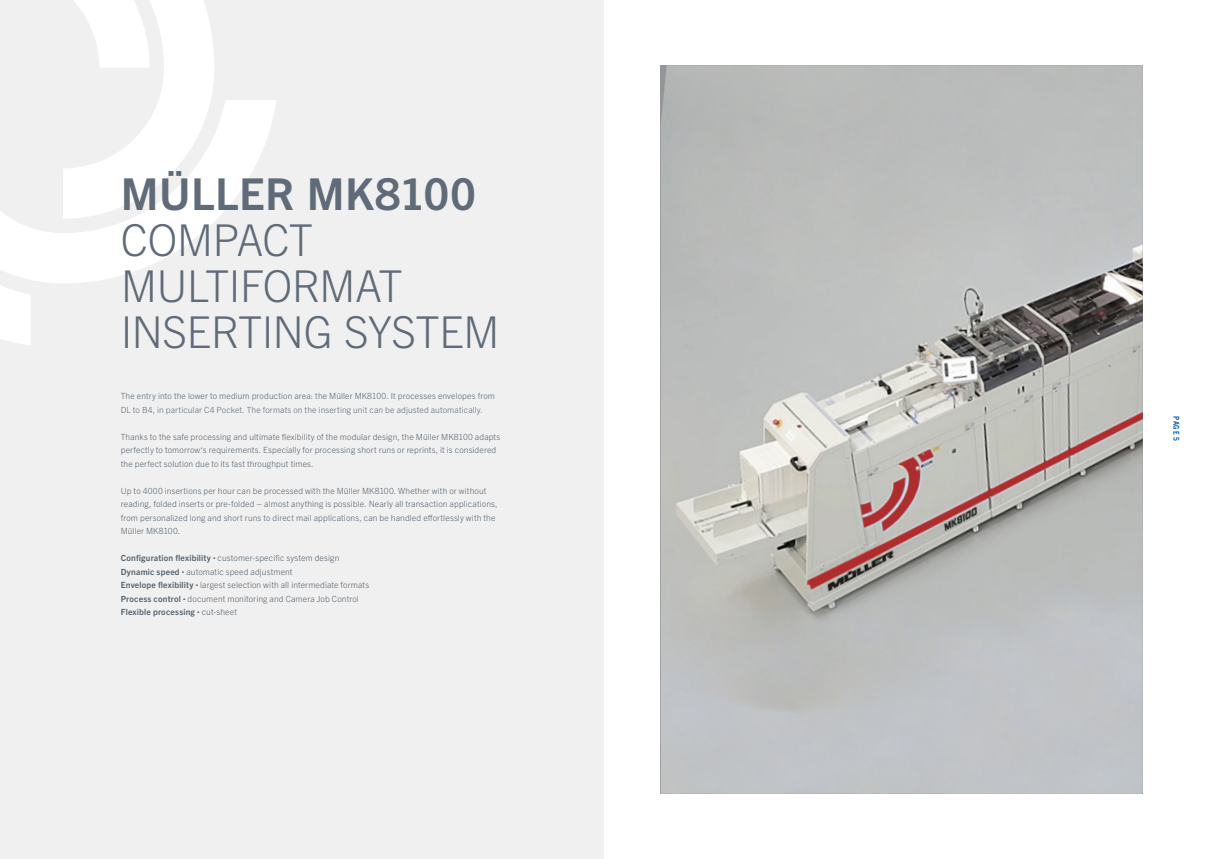
<style>
.page{position:relative;width:1208px;height:859px;background:#fff}
.page>*{position:absolute;margin:0;border:0;box-sizing:border-box;transform-origin:0 0}
.t1{font:300 44px "Trade Gothic Next LT Pro";letter-spacing:-.015em;color:#5f6b78}
.t2{font:700 44px "Trade Gothic Next LT Pro";letter-spacing:.01em;color:#5f6b78}
.Copy{font:300 8.5px/13.5px "Trade Gothic Next LT Pro";letter-spacing:.015em;color:#55626d}
.Copy-2{font:700 8.5px "Trade Gothic Next LT Pro";letter-spacing:.02em;color:#55626d}
.t3{font:700 condensed 8px "Trade Gothic Next LT Pro";color:#015aaa}
.s1{color:#5f6b78}
.s2{font-weight:700}
.s3{font-weight:700;font-size:5px}
.s4{font-size:5px}
.s5{font-weight:300}
</style>
<div class="page">
<div style="left:0;top:0;width:604px;height:859px;background:#f0f0f0"></div>
<svg style="left:214px;top:100px;width:62px;height:121px;fill:#fff"></svg>
<svg style="left:0;top:0;width:214px;height:345px"></svg>
<img style="left:660px;top:65px;width:482px;height:729px">
<h1 class="t2" style="left:121px;top:164px;width:357px">MÜLLER MK8100</h1>
<h2 class="t1" style="left:121px;top:210px;width:194px">COMPACT</h2>
<h2 class="t1" style="left:121px;top:256px;width:283px">MULTIFORMAT</h2>
<h2 class="t1" style="left:121px;top:302px;width:380px">INSERTING SYSTEM</h2>
<p class="Copy" style="left:121px;top:389px;width:376px">The entry into the lower to medium production area: the Müller MK8100. It processes envelopes from<br><span class="s1">DL to B4, in particular C4 Pocket. The formats on the inserting unit can be adjusted automatically.</span></p>
<p class="Copy" style="left:121px;top:429px;width:381px">Thanks to the safe processing and ultimate flexibility of the modular design, the Müller MK8100 adapts perfectly to tomorrow‘s requirements. Especially for processing short runs or reprints, it is considered the perfect solution due to its fast throughput times.</p>
<p class="Copy" style="left:121px;top:483px;width:378px">Up to 4000 insertions per hour can be processed with the Müller MK8100. Whether with or without reading, folded inserts or pre-folded – almost anything is possible. Nearly all transaction applications, from personalized long and short runs to direct mail applications, can be handled effortlessly with the Müller MK8100.</p>
<p class="Copy" style="left:121px;top:551px;width:220px"><span class="s2">Configuration flexibility</span> <span class="s3">•</span> customer-specific system design</p>
<p class="Copy" style="left:121px;top:564px;width:173px"><span class="s2">Dynamic speed</span> <span class="s3">•</span> automatic speed adjustment</p>
<p class="Copy" style="left:121px;top:578px;width:250px"><span class="s2">Envelope flexibility</span> <span class="s3">•</span> largest selection with all intermediate formats</p>
<p class="Copy" style="left:121px;top:591px;width:240px"><span class="s2">Process control</span> <span class="s3">•</span> document monitoring and Camera Job Control</p>
<p class="Copy-2" style="left:121px;top:606px;width:118px">Flexible processing <span class="s4">•</span> <span class="s5">cut-sheet</span></p>
<p class="t3" style="left:1181px;top:416px;width:27px;rotate:90deg">PAGE 5</p>
</div>
